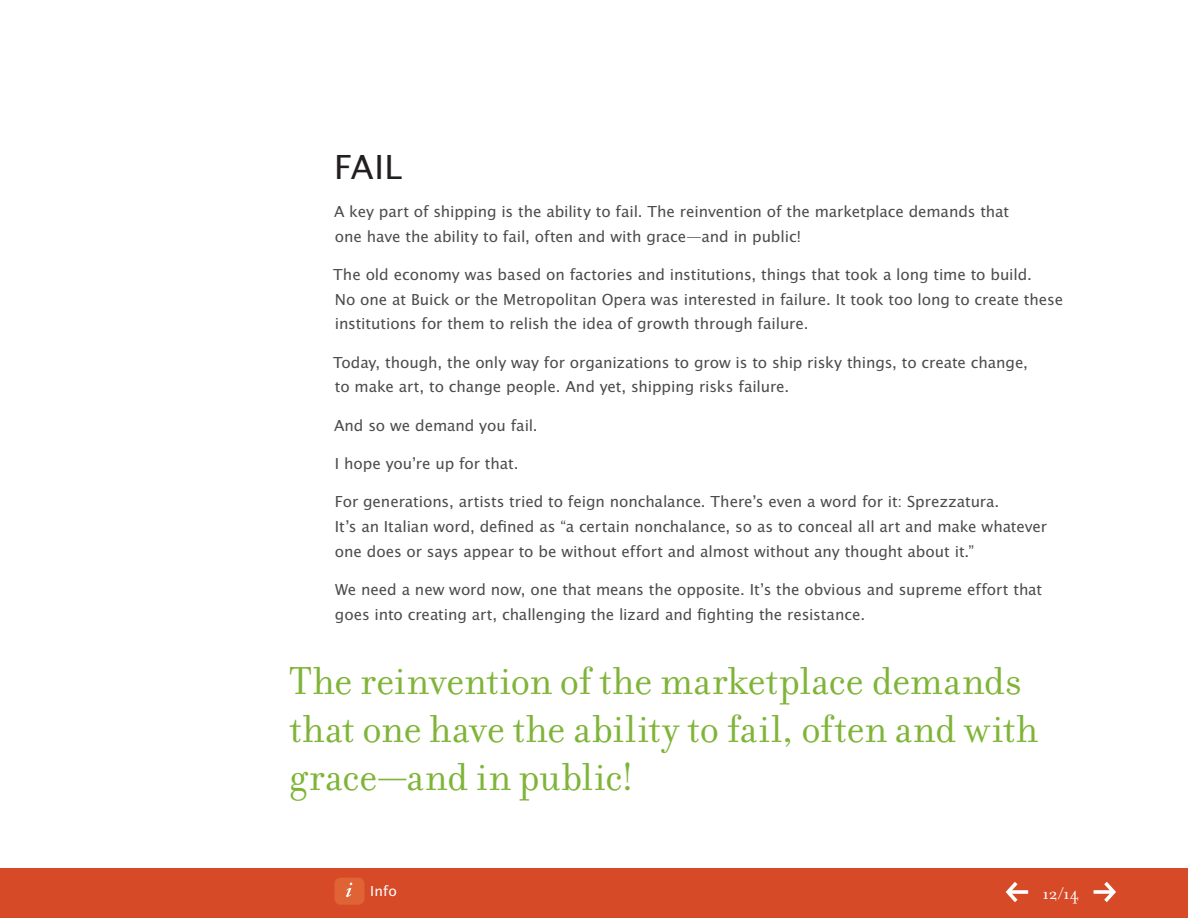
<style>
.page{position:relative;width:1188px;height:918px;background:#fff}
.page>*{position:absolute;margin:0;border:0;box-sizing:border-box;transform-origin:0 0}
.t1{font:42px/48px "Filosofia OT";letter-spacing:-.005em;color:#7fb438}
.t2{font:36px "Lucida Sans EFOP";color:#231f20}
.t3{font:18px "Filosofia OT";color:#fff}
.t4{font:16.5px/24.8px "Lucida Sans EFOP";letter-spacing:-.005em;color:#4b4c4d}
.t5{font:15px "Lucida Sans EFOP";color:#fff}
</style>
<div class="page">
<div style="left:0;top:869px;width:1188px;height:49px;background:#d74a27"></div>
<div style="left:334px;top:878px;width:30px;height:27px;background:#df6335;border-radius:6px"></div>
<svg style="left:346px;top:883px;width:6px;height:14px"></svg>
<svg style="left:1006px;top:882px;width:22px;height:20px"></svg>
<svg style="left:1094px;top:882px;width:22px;height:20px"></svg>
<h2 class="t2" style="left:334px;top:147px;width:69px">FAIL</h2>
<p class="t4" style="left:334px;top:200px;width:677px">A key part of shipping is the ability to fail. The reinvention of the marketplace demands that one have the ability to fail, often and with grace—and in public!</p>
<p class="t4" style="left:333px;top:263px;width:731px">The old economy was based on factories and institutions, things that took a long time to build.<br>No one at Buick or the Metropolitan Opera was interested in failure. It took too long to create these institutions for them to relish the idea of growth through failure.</p>
<p class="t4" style="left:333px;top:351px;width:696px">Today, though, the only way for organizations to grow is to ship risky things, to create change, to make art, to change people. And yet, shipping risks failure.</p>
<p class="t4" style="left:334px;top:414px;width:205px">And so we demand you fail.</p>
<p class="t4" style="left:335px;top:452px;width:185px">I hope you’re up for that.</p>
<p class="t4" style="left:335px;top:490px;width:714px">For generations, artists tried to feign nonchalance. There’s even a word for it: Sprezzatura.<br>It’s an Italian word, defined as “a certain nonchalance, so as to conceal all art and make whatever one does or says appear to be without effort and almost without any thought about it.”</p>
<p class="t4" style="left:335px;top:578px;width:709px">We need a new word now, one that means the opposite. It’s the obvious and supreme effort that goes into creating art, challenging the lizard and fighting the resistance.</p>
<h1 class="t1" style="left:290px;top:657px;width:750px">The reinvention of the marketplace demands that one have the ability to fail, often and with grace—and in public!</h1>
<p class="t5" style="left:370px;top:883px;width:28px">Info</p>
<p class="t3" style="left:1043px;top:884px;width:38px">12/14</p>
</div>
